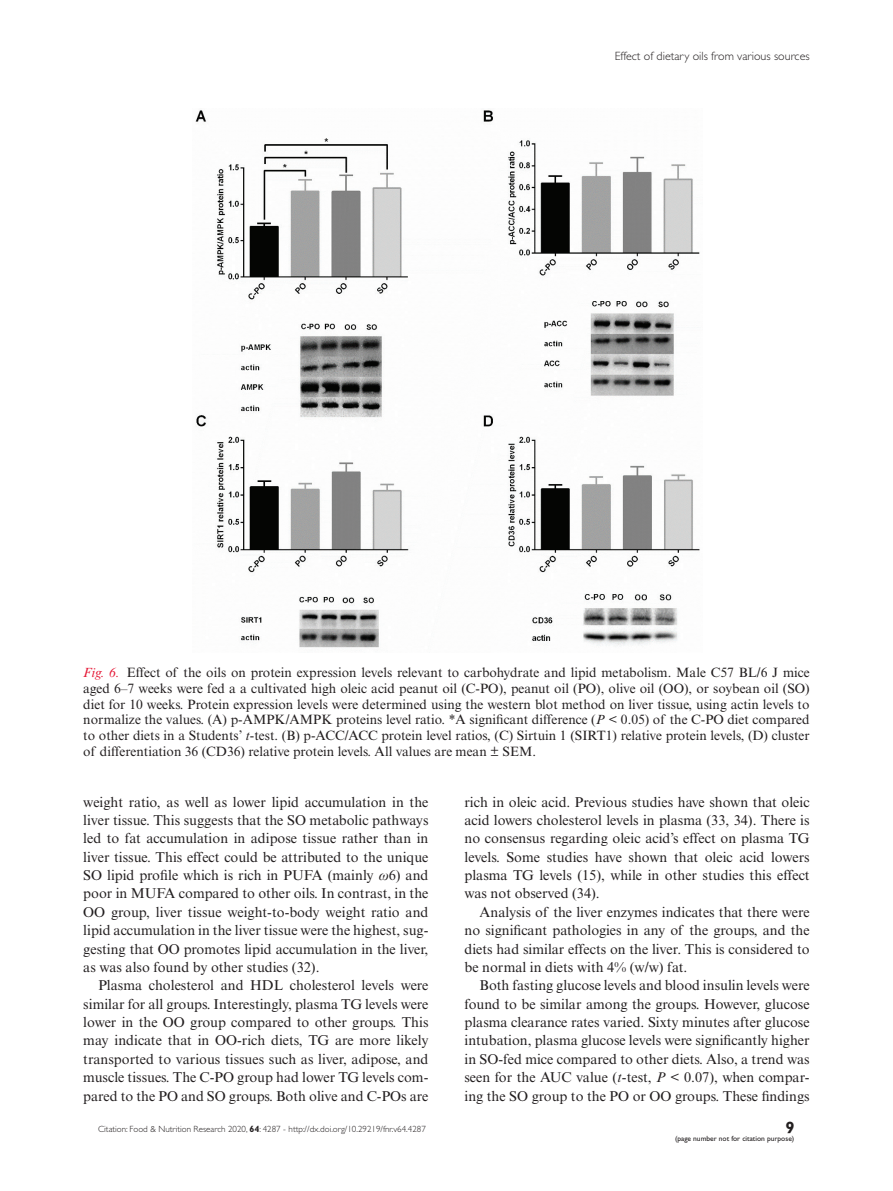
<style>
.page{position:relative;width:893px;height:1191px;background:#fff}
.page>*{position:absolute;margin:0;border:0;box-sizing:border-box;transform-origin:0 0}
.t1{font:700 16.5px "Gill Sans Std";color:#231f20}
.TXI{font:14.25px/18.3px "Times New Roman MT Std";color:#231f20;text-align:justify}
.FC{font:13.5px/15.8px "Times New Roman MT Std";color:#231f20;text-align:justify}
.t2{font:300 12px "Gill Sans Std";color:#231f20}
.t3{font:300 9px "Gill Sans Std";color:#231f20}
.t4{font:7.5px "Gill Sans Std";color:#231f20}
.s1{font-style:italic;color:#e51836}
.s2{font-style:italic}
.s3{font-family:"Times New Roman";font-style:italic}
.s4{font-weight:700}
</style>
<div class="page">
<img style="left:195px;top:110px;width:505px;height:538px">
<p class="t2" style="left:615px;top:50px;width:196px">Effect of dietary oils from various sources</p>
<p class="FC" style="left:83px;top:664px;width:728px"><span class="s1">Fig. 6.</span> Effect of the oils on protein expression levels relevant to carbohydrate and lipid metabolism. Male C57 BL/6 J mice aged 6–7 weeks were fed a a cultivated high oleic acid peanut oil (C-PO), peanut oil (PO), olive oil (OO), or soybean oil (SO) diet for 10 weeks. Protein expression levels were determined using the western blot method on liver tissue, using actin levels to normalize the values. (A) p-AMPK/AMPK proteins level ratio. *A significant difference (<span class="s2">P</span> &lt; 0.05) of the C-PO diet compared to other diets in a Students’ <span class="s2">t</span>-test. (B) p-ACC/ACC protein level ratios, (C) Sirtuin 1 (SIRT1) relative protein levels, (D) cluster of differentiation 36 (CD36) relative protein levels. All values are mean ± SEM.</p>
<p class="TXI" style="left:83px;top:792px;width:347px">weight ratio, as well as lower lipid accumulation in the liver tissue. This suggests that the SO metabolic pathways led to fat accumulation in adipose tissue rather than in liver tissue. This effect could be attributed to the unique SO lipid profile which is rich in PUFA (mainly <span class="s3">ω</span>6) and poor in MUFA compared to other oils. In contrast, in the OO group, liver tissue weight-to-body weight ratio and lipid accumulation in the liver tissue were the highest, sug&shy;gesting that OO promotes lipid accumulation in the liver, as was also found by other studies (32).</p>
<p class="TXI" style="left:83px;top:976px;width:347px;text-indent:15px">Plasma cholesterol and HDL cholesterol levels were similar for all groups. Interestingly, plasma TG levels were lower in the OO group compared to other groups. This may indicate that in OO-rich diets, TG are more likely transported to various tissues such as liver, adipose, and muscle tissues. The C-PO group had lower TG levels com&shy;pared to the PO and SO groups. Both olive and C-POs are</p>
<p class="TXI" style="left:464px;top:792px;width:347px">rich in oleic acid. Previous studies have shown that oleic acid lowers cholesterol levels in plasma (33, 34). There is no consensus regarding oleic acid’s effect on plasma TG levels. Some studies have shown that oleic acid lowers plasma TG levels (15), while in other studies this effect was not observed (34).</p>
<p class="TXI" style="left:464px;top:903px;width:347px;text-indent:15px">Analysis of the liver enzymes indicates that there were no significant pathologies in any of the groups, and the diets had similar effects on the liver. This is considered to be normal in diets with 4% (w/w) fat.</p>
<p class="TXI" style="left:464px;top:976px;width:347px;text-indent:15px">Both fasting glucose levels and blood insulin levels were found to be similar among the groups. However, glucose plasma clearance rates varied. Sixty minutes after glucose intubation, plasma glucose levels were significantly higher in SO-fed mice compared to other diets. Also, a trend was seen for the AUC value (<span class="s2">t</span>-test, <span class="s2">P</span> &lt; 0.07), when compar&shy;ing the SO group to the PO or OO groups. These findings</p>
<p class="t3" style="left:98px;top:1124px;width:329px">Citation: Food &amp; Nutrition Research 2020, <span class="s4">64</span>: 4287 - http://dx.doi.org/10.29219/fnr.v64.4287</p>
<p class="t1" style="left:785px;top:1118px;width:11px">9</p>
<p class="t4" style="left:675px;top:1134px;width:121px">(page number not for citation purpose)</p>
</div>
